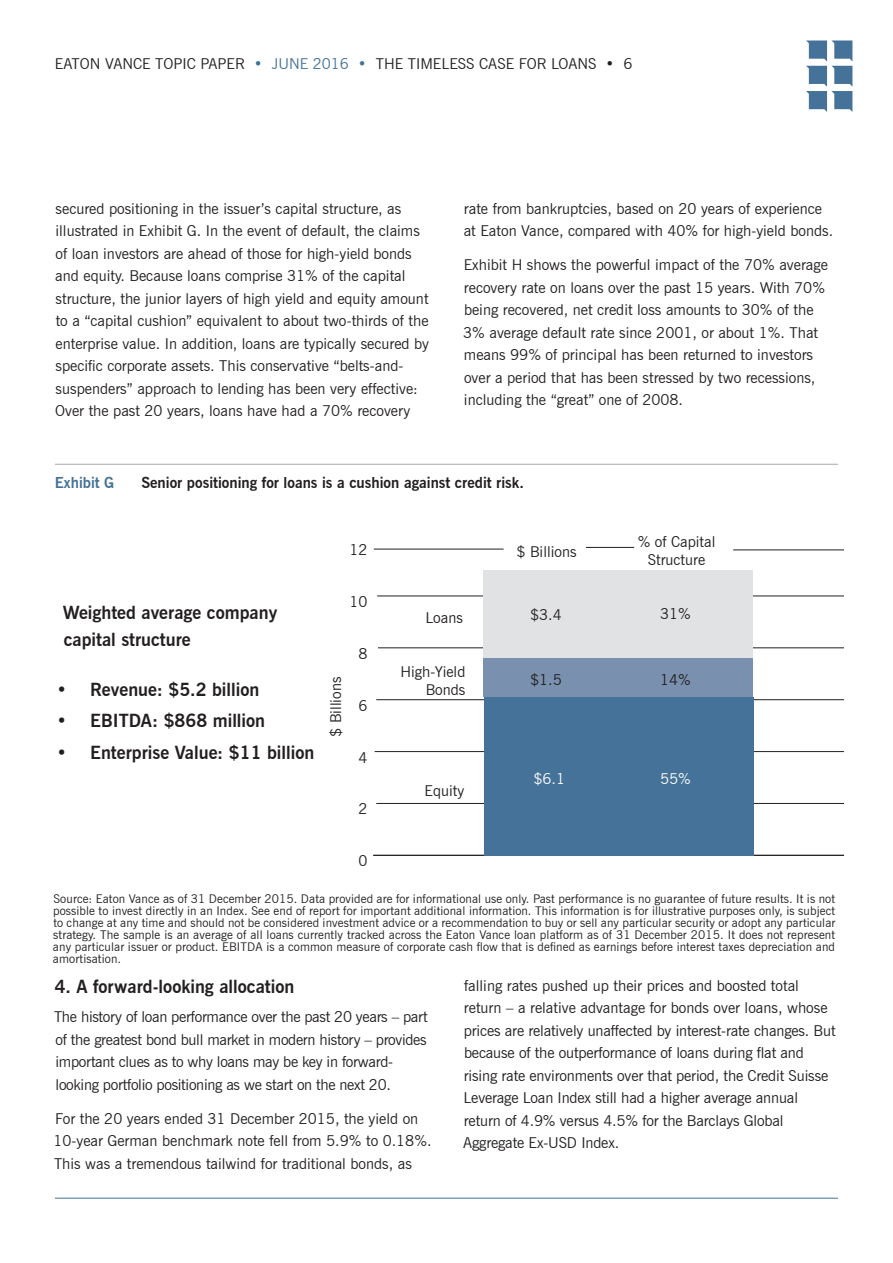
<style>
.page{position:relative;width:893px;height:1263px;background:#fff}
.page>*{position:absolute;margin:0;border:0;box-sizing:border-box;transform-origin:0 0}
.Eyebrow_10_12{font:700 18px/27px "News Gothic BT";color:#231f20}
.Body_Copy_10_15{font:700 18px "News Gothic BT";color:#231f20}
.Body_Copy_10_15-2{font:15px/22.5px "News Gothic BT";color:#231f20}
.Body_Copy_10_15-3{font:15px/22.5px "News Gothic BT";letter-spacing:-.02em;color:#231f20}
.Chart_Headlines_10_1{font:700 15px "News Gothic BT";color:#231f20}
.Chart_Headlines_10_1-2{font:700 15px "News Gothic BT";color:#457298}
.t1{font:15px "News Gothic BT";color:#fff}
.Body_Copy_10_15-4{font:12px/12px "News Gothic BT";letter-spacing:.01em;color:#231f20;text-align:justify}
.s1{color:#3a7297}
.s2{color:#457298}
.s3{font-weight:300;color:#457298}
</style>
<div class="page">
<hr style="left:55px;top:1198px;width:783px;height:1px;background:#457298">
<svg style="left:806px;top:41px;width:46px;height:71px"></svg>
<hr style="left:55px;top:464px;width:783px;height:1px;background:#a8a9ad">
<hr style="left:373px;top:855px;width:470px;height:1px;background:#231f20">
<hr style="left:376px;top:803px;width:467px;height:1px;background:#231f20">
<hr style="left:375px;top:751px;width:468px;height:1px;background:#231f20">
<hr style="left:376px;top:699px;width:467px;height:1px;background:#231f20">
<hr style="left:378px;top:647px;width:465px;height:1px;background:#231f20">
<hr style="left:377px;top:596px;width:466px;height:1px;background:#231f20">
<hr style="left:374px;top:549px;width:130px;height:1px;background:#231f20">
<hr style="left:733px;top:550px;width:110px;height:1px;background:#231f20">
<hr style="left:586px;top:547px;width:48px;height:1px;background:#231f20">
<div style="left:483px;top:570px;width:270px;height:88px;background:#e1e2e4"></div>
<div style="left:483px;top:658px;width:270px;height:39px;background:#7a90af"></div>
<div style="left:484px;top:697px;width:269px;height:158px;background:#457298"></div>
<p class="Body_Copy_10_15-2" style="left:55px;top:52px;width:579px">EATON VANCE TOPIC PAPER <span class="s1">•</span> <span class="s2">JUNE 2016</span> <span class="s3">•</span> THE TIMELESS CASE FOR LOANS • 6</p>
<p class="Body_Copy_10_15-2" style="left:55px;top:197px;width:375px">secured positioning in the issuer’s capital structure, as illustrated in Exhibit G. In the event of default, the claims of loan investors are ahead of those for high-yield bonds and equity. Because loans comprise 31% of the capital structure, the junior layers of high yield and equity amount to a “capital cushion” equivalent to about two-thirds of the enterprise value. In addition, loans are typically secured by specific corporate assets. This conservative “belts-and&shy;suspenders” approach to lending has been very effective:<br>Over the past 20 years, loans have had a 70% recovery</p>
<p class="Body_Copy_10_15-2" style="left:464px;top:197px;width:371px">rate from bankruptcies, based on 20 years of experience at Eaton Vance, compared with 40% for high-yield bonds.</p>
<p class="Body_Copy_10_15-2" style="left:463px;top:253px;width:366px">Exhibit H shows the powerful impact of the 70% average recovery rate on loans over the past 15 years. With 70% being recovered, net credit loss amounts to 30% of the 3% average default rate since 2001, or about 1%. That means 99% of principal has been returned to investors over a period that has been stressed by two recessions, including the “great” one of 2008.</p>
<p class="Chart_Headlines_10_1-2" style="left:55px;top:474px;width:61px">Exhibit G</p>
<p class="Chart_Headlines_10_1" style="left:141px;top:474px;width:384px">Senior positioning for loans is a cushion against credit risk.</p>
<p class="Body_Copy_10_15-2" style="left:350px;top:538px;width:20px">12</p>
<p class="Eyebrow_10_12" style="left:63px;top:599px;width:216px">Weighted average company capital structure</p>
<p class="Eyebrow_10_12" style="left:56px;top:676px;width:205px">• Revenue: $5.2 billion</p>
<p class="Eyebrow_10_12" style="left:56px;top:707px;width:210px">• EBITDA: $868 million</p>
<p class="Eyebrow_10_12" style="left:56px;top:739px;width:260px">• Enterprise Value: $11 billion</p>
<p class="Body_Copy_10_15-2" style="left:350px;top:590px;width:20px">10</p>
<p class="Body_Copy_10_15-2" style="left:324px;top:737px;width:62px;rotate:-90deg">$ Billions</p>
<p class="Body_Copy_10_15-2" style="left:359px;top:642px;width:11px">8</p>
<p class="Body_Copy_10_15-2" style="left:359px;top:694px;width:11px">6</p>
<p class="Body_Copy_10_15-2" style="left:359px;top:746px;width:11px">4</p>
<p class="Body_Copy_10_15-2" style="left:359px;top:798px;width:11px">2</p>
<p class="Body_Copy_10_15-2" style="left:359px;top:849px;width:11px">0</p>
<p class="Body_Copy_10_15-2" style="left:425px;top:606px;width:39px">Loans</p>
<p class="Body_Copy_10_15-2" style="left:400px;top:663px;width:66px;line-height:18px;text-align:right">High-Yield<br>Bonds</p>
<p class="Body_Copy_10_15-2" style="left:425px;top:779px;width:41px">Equity</p>
<p class="Body_Copy_10_15-2" style="left:516px;top:540px;width:62px">$ Billions</p>
<p class="Body_Copy_10_15-2" style="left:530px;top:603px;width:33px">$3.4</p>
<p class="Body_Copy_10_15-2" style="left:530px;top:668px;width:33px">$1.5</p>
<p class="t1" style="left:533px;top:769px;width:33px">$6.1</p>
<p class="Body_Copy_10_15-2" style="left:638px;top:533px;width:79px;line-height:18px;text-align:center">% of Capital<br>Structure</p>
<p class="Body_Copy_10_15-2" style="left:660px;top:603px;width:32px">31%</p>
<p class="Body_Copy_10_15-2" style="left:660px;top:668px;width:32px">14%</p>
<p class="t1" style="left:660px;top:769px;width:32px">55%</p>
<p class="Body_Copy_10_15-4" style="left:53px;top:893px;width:784px">Source: Eaton Vance as of 31 December 2015. Data provided are for informational use only. Past performance is no guarantee of future results. It is not possible to invest directly in an Index. See end of report for important additional information. This information is for illustrative purposes only, is subject to change at any time and should not be considered investment advice or a recommendation to buy or sell any particular security or adopt any particular strategy. The sample is an average of all loans currently tracked across the Eaton Vance loan platform as of 31 December 2015. It does not represent any particular issuer or product. EBITDA is a common measure of corporate cash flow that is defined as earnings before interest taxes depreciation and amortisation.</p>
<p class="Body_Copy_10_15" style="left:55px;top:976px;width:241px">4. A forward-looking allocation</p>
<p class="Body_Copy_10_15-3" style="left:54px;top:1006px;width:375px">The history of loan performance over the past 20 years – part of the greatest bond bull market in modern history – provides important clues as to why loans may be key in forward&shy;looking portfolio positioning as we start on the next 20.</p>
<p class="Body_Copy_10_15-2" style="left:53px;top:1107px;width:380px">For the 20 years ended 31 December 2015, the yield on<br>10-year German benchmark note fell from 5.9% to 0.18%.<br>This was a tremendous tailwind for traditional bonds, as</p>
<p class="Body_Copy_10_15-2" style="left:463px;top:974px;width:374px">falling rates pushed up their prices and boosted total return – a relative advantage for bonds over loans, whose prices are relatively unaffected by interest-rate changes. But because of the outperformance of loans during flat and rising rate environments over that period, the Credit Suisse Leverage Loan Index still had a higher average annual return of 4.9% versus 4.5% for the Barclays Global Aggregate Ex-USD Index.</p>
</div>
